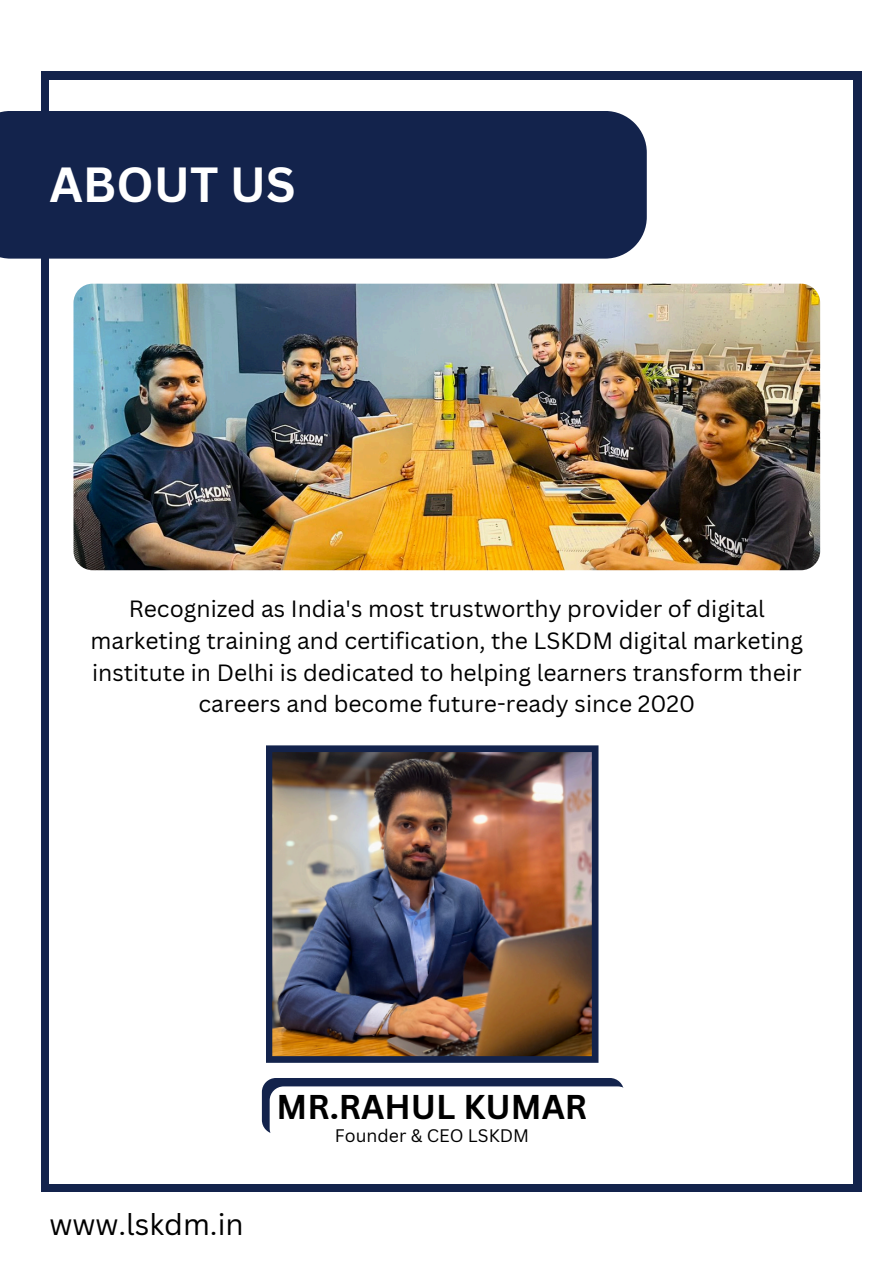
<style>
.page{position:relative;width:894px;height:1264px;background:#fff}
.page>*{position:absolute;margin:0;border:0;box-sizing:border-box;transform-origin:0 0}
.t1{font:700 48px "Canva Sans";color:#fff}
.t2{font:700 33.45px "Canva Sans";color:#000}
.t3{font:29.4px "Canva Sans";color:#000}
.t4{font:22.95px/31.7px "Canva Sans";color:#000;text-align:center}
.t5{font:17.7px "Canva Sans";color:#000}
</style>
<div class="page">
<div style="left:41px;top:71px;width:819px;height:1120px;background:#13234c"></div>
<div style="left:49px;top:80px;width:803px;height:1103px;background:#fff"></div>
<div style="left:0;top:111px;width:646px;height:147px;background:#13234c"></div>
<div style="left:262px;top:1077px;width:361px;height:56px;background:#13234c;border-radius:14px"></div>
<div style="left:269px;top:1086px;width:362px;height:56px;background:#fff;border-radius:14px"></div>
<img style="left:266px;top:745px;width:332px;height:317px">
<img style="left:73px;top:284px;width:746px;height:286px;border-radius:19px">
<h4 class="t1" style="left:49px;top:151px;width:247px">ABOUT US</h4>
<p class="t4" style="left:91px;top:592px;width:713px">Recognized as India's most trustworthy provider of digital marketing training and certification, the LSKDM digital marketing institute in Delhi is dedicated to helping learners transform their careers and become future-ready since 2020</p>
<h1 class="t3" style="left:49px;top:1203px;width:196px">www.lskdm.in</h1>
<h2 class="t2" style="left:276px;top:1083px;width:312px">MR.RAHUL KUMAR</h2>
<p class="t5" style="left:335px;top:1123px;width:196px">Founder &amp; CEO LSKDM</p>
</div>
